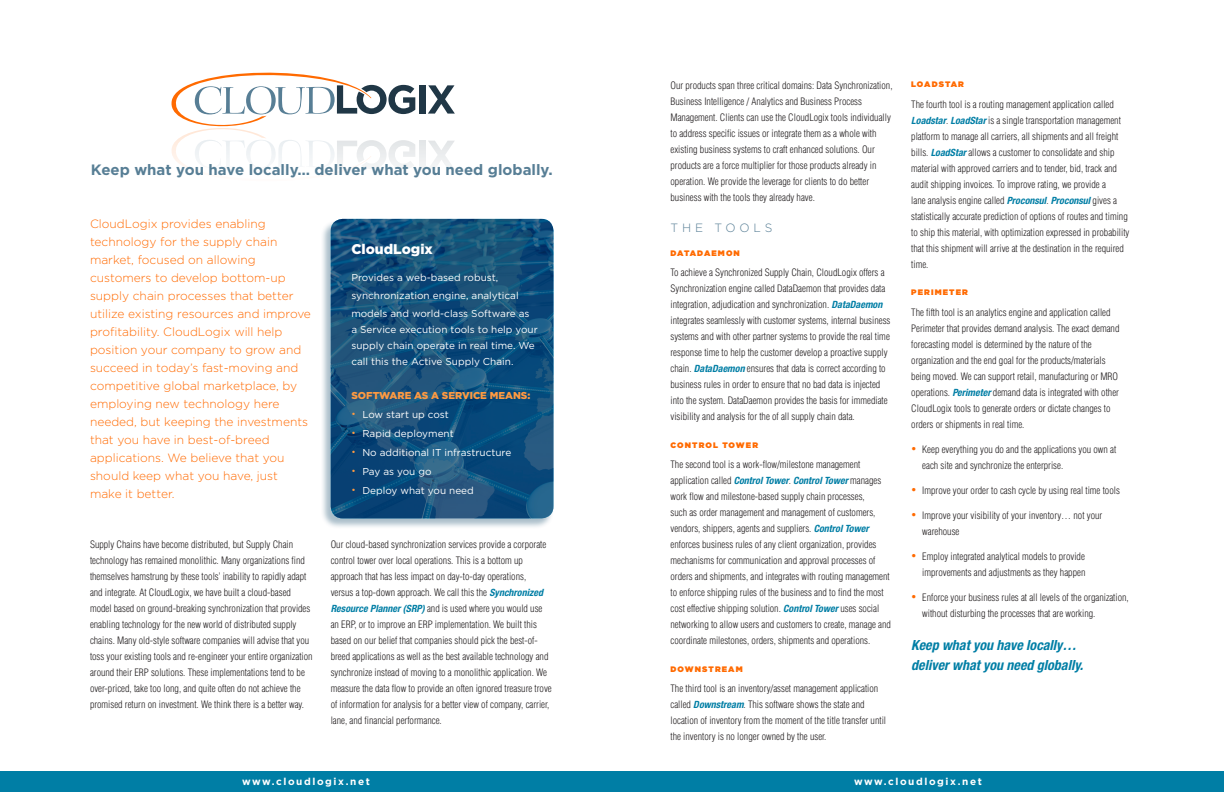
<style>
.page{position:relative;width:1224px;height:792px;background:#fff}
.page>*{position:absolute;margin:0;border:0;box-sizing:border-box;transform-origin:0 0}
.Inro{font:700 15px "Gotham";color:#577e95}
.Body1{font:italic 700 condensed 14px/20px "Helvetica Neue";color:#007ea5}
.Body1-2{font:900 14px "Gotham";color:#fff}
.Inro-2{font:300 12px/18px "Gotham";color:#ff6a00}
.Inro-3{font:300 12px "Gotham";letter-spacing:.32em;color:#577e95}
.Body1-3{font:300 condensed 10px/16px "Helvetica";color:#231f20}
.Body1-4{font:10px/18px "Gotham";color:#fff}
.Inro-4{font:700 10px "Gotham";letter-spacing:.16em;color:#fff}
.Body1-5{font:900 10px "Gotham";color:#ff9a41}
.Sub_2{font:900 8px "Gotham";letter-spacing:.14em;color:#ff6a00}
.Sub_2-2{font:900 8px "Gotham";letter-spacing:.115em;color:#ff6a00}
.s1{font-size:9px;color:#ff9a41}
.s2{font-family:"Helvetica Neue";font-weight:700;font-style:italic;color:#007ea5}
.s3{font-size:9px;color:#ff6a00}
</style>
<div class="page">
<div style="left:321px;top:219px;width:233px;height:311px;background:#577e95;opacity:.5"></div>
<svg style="left:331px;top:219px;width:223px;height:299px;background:#14507b"></svg>
<div style="left:419px;top:85px;width:6px;height:29px;background:#203746"></div>
<svg style="left:428px;top:85px;width:27px;height:29px"></svg>
<div style="left:419px;top:141px;width:6px;height:28px;background:#ebedef"></div>
<svg style="left:428px;top:141px;width:26px;height:27px"></svg>
<svg style="left:171px;top:72px;width:244px;height:98px"></svg>
<div style="left:0;top:772px;width:612px;height:20px;background:#007ea5"></div>
<div style="left:612px;top:772px;width:612px;height:20px;background:#007ea5"></div>
<p class="Inro" style="left:91px;top:161px;width:463px">Keep what you have locally… deliver what you need globally.</p>
<p class="Inro-2" style="left:90px;top:215px;width:222px">CloudLogix provides enabling technology for the supply chain market, focused on allowing customers to develop bottom-up supply chain processes that better utilize existing resources and improve profitability. CloudLogix will help position your company to grow and succeed in today’s fast-moving and competitive global marketplace, by employing new technology here needed, but keeping the investments that you have in best-of-breed applications. We believe that you should keep what you have, just make it better.</p>
<p class="Body1-2" style="left:351px;top:239px;width:83px">CloudLogix</p>
<p class="Body1-4" style="left:351px;top:268px;width:180px">Provides a web-based robust, synchronization engine, analytical models and world-class Software as</p>
<p class="Body1-4" style="left:351px;top:321px;width:188px;line-height:16px">a Service execution tools to help your supply chain operate in real time. We call this the Active Supply Chain.</p>
<p class="Body1-5" style="left:351px;top:388px;width:181px">SOFTWARE AS A SERVICE MEANS:</p>
<p class="Body1-4" style="left:351px;top:405px;width:99px"><span class="s1">•</span> Low start up cost</p>
<p class="Body1-4" style="left:351px;top:424px;width:104px"><span class="s1">•</span> Rapid deployment</p>
<p class="Body1-4" style="left:351px;top:443px;width:161px"><span class="s1">•</span> No additional IT infrastructure</p>
<p class="Body1-4" style="left:351px;top:462px;width:82px"><span class="s1">•</span> Pay as you go</p>
<p class="Body1-4" style="left:351px;top:481px;width:124px"><span class="s1">•</span> Deploy what you need</p>
<p class="Body1-3" style="left:90px;top:536px;width:224px">Supply Chains have become distributed, but Supply Chain technology has remained monolithic. Many organizations find themselves hamstrung by these tools’ inability to rapidly adapt and integrate. At CloudLogix, we have built a cloud-based model based on ground-breaking synchronization that provides enabling technology for the new world of distributed supply chains. Many old-style software companies will advise that you toss your existing tools and re-engineer your entire organization around their ERP solutions. These implementations tend to be over-priced, take too long, and quite often do not achieve the promised return on investment. We think there is a better way.</p>
<p class="Body1-3" style="left:331px;top:536px;width:223px">Our cloud-based synchronization services provide a corporate control tower over local operations. This is a bottom up approach that has less impact on day-to-day operations,<br>versus a top-down approach. We call this the <span class="s2">Synchronized Resource Planner (SRP)</span> and is used where you would use an ERP, or to improve an ERP implementation. We built this based on our belief that companies should pick the best-of&shy;breed applications as well as the best available technology and synchronize instead of moving to a monolithic application. We measure the data flow to provide an often ignored treasure trove of information for analysis for a better view of company, carrier, lane, and financial performance.</p>
<p class="Body1-3" style="left:670px;top:77px;width:224px">Our products span three critical domains: Data Synchronization, Business Intelligence / Analytics and Business Process Management. Clients can use the CloudLogix tools individually to address specific issues or integrate them as a whole with existing business systems to craft enhanced solutions. Our products are a force multiplier for those products already in operation. We provide the leverage for clients to do better business with the tools they already have.</p>
<p class="Inro-3" style="left:670px;top:221px;width:103px">THE TOOLS</p>
<p class="Sub_2" style="left:670px;top:247px;width:71px">DATADAEMON</p>
<p class="Body1-3" style="left:670px;top:264px;width:221px">To achieve a Synchronized Supply Chain, CloudLogix offers a Synchronization engine called DataDaemon that provides data integration, adjudication and synchronization. <span class="s2">DataDaemon </span>integrates seamlessly with customer systems, internal business systems and with other partner systems to provide the real time response time to help the customer develop a proactive supply chain. <span class="s2">DataDaemon</span> ensures that data is correct according to business rules in order to ensure that no bad data is injected into the system. DataDaemon provides the basis for immediate visibility and analysis for the of all supply chain data.</p>
<p class="Sub_2" style="left:670px;top:439px;width:89px">CONTROL TOWER</p>
<p class="Body1-3" style="left:670px;top:456px;width:222px">The second tool is a work-flow/milestone management application called <span class="s2">Control Tower</span>. <span class="s2">Control Tower</span> manages work flow and milestone-based supply chain processes,<br>such as order management and management of customers, vendors, shippers, agents and suppliers. <span class="s2">Control Tower </span>enforces business rules of any client organization, provides mechanisms for communication and approval processes of orders and shipments, and integrates with routing management to enforce shipping rules of the business and to find the most cost effective shipping solution. <span class="s2">Control Tower</span> uses social networking to allow users and customers to create, manage and coordinate milestones, orders, shipments and operations.</p>
<p class="Sub_2" style="left:670px;top:663px;width:74px">DOWNSTREAM</p>
<p class="Body1-3" style="left:670px;top:681px;width:217px">The third tool is an inventory/asset management application called <span class="s2">Downstream</span>. This software shows the state and location of inventory from the moment of the title transfer until the inventory is no longer owned by the user.</p>
<p class="Sub_2-2" style="left:911px;top:79px;width:54px">LOADSTAR</p>
<p class="Body1-3" style="left:911px;top:96px;width:220px">The fourth tool is a routing management application called <span class="s2">Loadstar</span>. <span class="s2">LoadStar</span> is a single transportation management platform to manage all carriers, all shipments and all freight bills. <span class="s2">LoadStar</span> allows a customer to consolidate and ship material with approved carriers and to tender, bid, track and audit shipping invoices. To improve rating, we provide a<br>lane analysis engine called <span class="s2">Proconsul</span>. <span class="s2">Proconsul</span> gives a statistically accurate prediction of options of routes and timing to ship this material, with optimization expressed in probability that this shipment will arrive at the destination in the required time.</p>
<p class="Sub_2" style="left:911px;top:287px;width:58px">PERIMETER</p>
<p class="Body1-3" style="left:911px;top:304px;width:210px">The fifth tool is an analytics engine and application called Perimeter that provides demand analysis. The exact demand forecasting model is determined by the nature of the organization and the end goal for the products/materials being moved. We can support retail, manufacturing or MRO operations. <span class="s2">Perimeter</span> demand data is integrated with other CloudLogix tools to generate orders or dictate changes to orders or shipments in real time.</p>
<p class="Body1-3" style="left:922px;top:441px;width:195px;text-indent:-11px"><span class="s3">•</span> Keep everything you do and the applications you own at each site and synchronize the enterprise.</p>
<p class="Body1-3" style="left:911px;top:482px;width:210px"><span class="s3">•</span> Improve your order to cash cycle by using real time tools</p>
<p class="Body1-3" style="left:922px;top:507px;width:182px;text-indent:-11px"><span class="s3">•</span> Improve your visibility of your inventory… not your warehouse</p>
<p class="Body1-3" style="left:911px;top:548px;width:176px;text-align:right"><span class="s3">•</span> Employ integrated analytical models to provide improvements and adjustments as they happen</p>
<p class="Body1-3" style="left:922px;top:589px;width:208px;text-indent:-11px"><span class="s3">•</span> Enforce your business rules at all levels of the organization, without disturbing the processes that are working.</p>
<p class="Body1" style="left:911px;top:635px;width:173px">Keep what you have locally… deliver what you need globally.</p>
<p class="Inro-4" style="left:242px;top:776px;width:129px">www.cloudlogix.net</p>
<p class="Inro-4" style="left:854px;top:776px;width:129px">www.cloudlogix.net</p>
</div>
